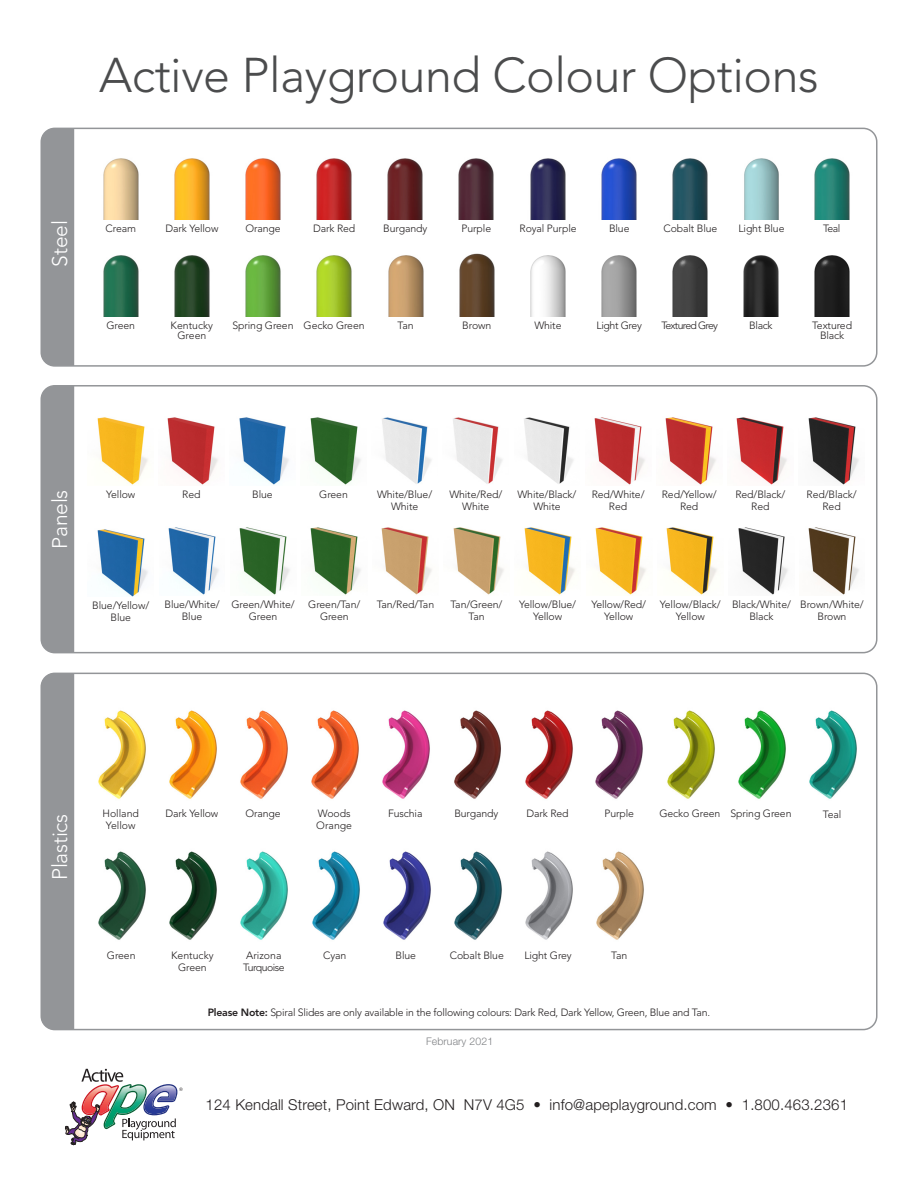
<style>
.page{position:relative;width:918px;height:1188px;background:#fff}
.page>*{position:absolute;margin:0;border:0;box-sizing:border-box;transform-origin:0 0}
.t1{font:300 48.3px "Avenir LT Std";letter-spacing:-.01em;color:#4b4c4d}
.t2{font:300 21px "Avenir LT Std";letter-spacing:-.01em;color:#fff}
.t3{font:300 15px "Helvetica Neue LT Std";letter-spacing:.01em;color:#231f20}
.t4{font:300 10.5px/12px "Avenir LT Std";letter-spacing:-.01em;color:#231f20;text-align:center}
.t5{font:300 10.5px/12px "Avenir LT Std";letter-spacing:-.05em;color:#231f20}
.t6{font:300 10.5px "Helvetica Neue LT Std";letter-spacing:.01em;color:#808285}
.t7{font:300 10.5px "Avenir LT Std";letter-spacing:-.07em;color:#231f20}
.t8{font:300 10.5px "Avenir LT Std";letter-spacing:-.03em;color:#231f20}
.s1{font-weight:800}
</style>
<div class="page">
<div style="left:40px;top:128px;width:838px;height:239px;border:2px solid #939598;border-radius:14px"></div>
<div style="left:41px;top:128px;width:33px;height:238px;background:#939598"></div>
<div style="left:40px;top:385px;width:838px;height:268px;border:2px solid #939598;border-radius:14px"></div>
<div style="left:41px;top:386px;width:33px;height:267px;background:#939598"></div>
<div style="left:40px;top:673px;width:838px;height:357px;border:2px solid #939598;border-radius:14px"></div>
<div style="left:41px;top:673px;width:33px;height:357px;background:#939598"></div>
<img style="left:665px;top:417px;width:51px;height:68px">
<img style="left:595px;top:527px;width:51px;height:68px">
<img style="left:453px;top:417px;width:49px;height:67px">
<img style="left:167px;top:417px;width:51px;height:68px">
<img style="left:310px;top:527px;width:51px;height:68px">
<img style="left:97px;top:529px;width:51px;height:68px">
<img style="left:239px;top:417px;width:50px;height:68px">
<img style="left:381px;top:527px;width:51px;height:68px">
<img style="left:97px;top:417px;width:51px;height:68px">
<img style="left:168px;top:527px;width:51px;height:68px">
<img style="left:594px;top:417px;width:51px;height:68px">
<img style="left:738px;top:527px;width:50px;height:68px">
<img style="left:382px;top:417px;width:49px;height:67px">
<img style="left:524px;top:527px;width:51px;height:68px">
<img style="left:666px;top:527px;width:51px;height:68px">
<img style="left:524px;top:417px;width:49px;height:67px">
<img style="left:310px;top:417px;width:51px;height:68px">
<img style="left:453px;top:527px;width:51px;height:68px">
<img style="left:239px;top:527px;width:51px;height:68px">
<svg style="left:65px;top:1069px;width:118px;height:77px"></svg>
<img style="left:736px;top:417px;width:51px;height:68px">
<img style="left:808px;top:417px;width:51px;height:68px">
<img style="left:808px;top:527px;width:51px;height:68px">
<img style="left:240px;top:710px;width:48px;height:89px">
<img style="left:311px;top:710px;width:48px;height:89px">
<img style="left:595px;top:710px;width:48px;height:89px">
<img style="left:525px;top:710px;width:48px;height:89px">
<img style="left:312px;top:851px;width:48px;height:89px">
<img style="left:169px;top:851px;width:48px;height:89px">
<img style="left:525px;top:851px;width:48px;height:89px">
<img style="left:596px;top:851px;width:48px;height:89px">
<img style="left:382px;top:710px;width:48px;height:89px">
<img style="left:383px;top:851px;width:48px;height:89px">
<img style="left:667px;top:710px;width:48px;height:89px">
<img style="left:240px;top:851px;width:48px;height:89px">
<img style="left:738px;top:710px;width:48px;height:89px">
<img style="left:454px;top:710px;width:47px;height:89px">
<img style="left:98px;top:851px;width:48px;height:89px">
<img style="left:809px;top:710px;width:48px;height:89px">
<img style="left:454px;top:851px;width:48px;height:89px">
<img style="left:169px;top:710px;width:48px;height:89px">
<img style="left:98px;top:710px;width:48px;height:89px">
<img style="left:672px;top:158px;width:36px;height:62px">
<img style="left:743px;top:255px;width:36px;height:61px">
<img style="left:814px;top:255px;width:36px;height:61px">
<img style="left:459px;top:253px;width:36px;height:63px">
<img style="left:245px;top:158px;width:36px;height:62px">
<img style="left:174px;top:255px;width:36px;height:61px">
<img style="left:744px;top:158px;width:35px;height:62px">
<img style="left:316px;top:158px;width:36px;height:62px">
<img style="left:245px;top:255px;width:36px;height:61px">
<img style="left:103px;top:158px;width:36px;height:62px">
<img style="left:814px;top:158px;width:36px;height:62px">
<img style="left:601px;top:158px;width:36px;height:62px">
<img style="left:672px;top:255px;width:36px;height:61px">
<img style="left:601px;top:255px;width:36px;height:61px">
<img style="left:388px;top:255px;width:36px;height:61px">
<img style="left:458px;top:158px;width:36px;height:62px">
<img style="left:530px;top:255px;width:36px;height:61px">
<img style="left:530px;top:158px;width:36px;height:62px">
<img style="left:387px;top:158px;width:36px;height:62px">
<img style="left:316px;top:255px;width:36px;height:61px">
<img style="left:174px;top:158px;width:36px;height:62px">
<img style="left:103px;top:255px;width:36px;height:61px">
<p class="t1" style="left:99px;top:47px;width:721px">Active Playground Colour Options</p>
<p class="t2" style="left:48px;top:267px;width:48px;rotate:-90deg">Steel</p>
<p class="t4" style="left:106px;top:223px;width:32px">Cream</p>
<p class="t4" style="left:313px;top:223px;width:44px">Dark Red</p>
<p class="t4" style="left:609px;top:223px;width:22px">Blue</p>
<p class="t4" style="left:823px;top:223px;width:19px">Teal</p>
<p class="t4" style="left:165px;top:223px;width:55px">Dark Yellow</p>
<p class="t4" style="left:383px;top:223px;width:46px">Burgandy</p>
<p class="t4" style="left:520px;top:223px;width:59px">Royal Purple</p>
<p class="t4" style="left:462px;top:223px;width:31px">Purple</p>
<p class="t4" style="left:663px;top:223px;width:56px">Cobalt Blue</p>
<p class="t4" style="left:738px;top:223px;width:48px">Light Blue</p>
<p class="t4" style="left:245px;top:223px;width:37px">Orange</p>
<p class="t4" style="left:106px;top:319px;width:30px">Green</p>
<p class="t4" style="left:304px;top:319px;width:63px">Gecko Green</p>
<p class="t4" style="left:171px;top:320px;width:44px;line-height:10.5px">Kentucky<br>Green</p>
<p class="t4" style="left:232px;top:319px;width:63px">Spring Green</p>
<p class="t4" style="left:398px;top:319px;width:17px">Tan</p>
<p class="t8" style="left:596px;top:319px;width:47px">Light Grey</p>
<p class="t7" style="left:661px;top:319px;width:58px">Textured Grey</p>
<p class="t4" style="left:534px;top:319px;width:29px">White</p>
<p class="t4" style="left:462px;top:319px;width:30px">Brown</p>
<p class="t4" style="left:749px;top:319px;width:25px">Black</p>
<p class="t4" style="left:812px;top:320px;width:41px;line-height:10.5px">Textured<br>Black</p>
<p class="t2" style="left:48px;top:549px;width:61px;rotate:-90deg">Panels</p>
<p class="t4" style="left:106px;top:488px;width:31px">Yellow</p>
<p class="t4" style="left:252px;top:488px;width:22px">Blue</p>
<p class="t4" style="left:182px;top:488px;width:20px">Red</p>
<p class="t4" style="left:319px;top:488px;width:30px">Green</p>
<p class="t4" style="left:377px;top:488px;width:57px">White/Blue/<br>White</p>
<p class="t4" style="left:449px;top:488px;width:54px">White/Red/<br>White</p>
<p class="t4" style="left:518px;top:488px;width:60px">White/Black/<br>White</p>
<p class="t4" style="left:592px;top:488px;width:54px">Red/White/<br>Red</p>
<p class="t4" style="left:662px;top:488px;width:56px">Red/Yellow/<br>Red</p>
<p class="t4" style="left:735px;top:488px;width:51px">Red/Black/<br>Red</p>
<p class="t4" style="left:807px;top:488px;width:51px">Red/Black/<br>Red</p>
<p class="t4" style="left:92px;top:600px;width:58px">Blue/Yellow/<br>Blue</p>
<p class="t4" style="left:377px;top:598px;width:59px">Tan/Red/Tan</p>
<p class="t4" style="left:164px;top:598px;width:57px">Blue/White/<br>Blue</p>
<p class="t4" style="left:232px;top:598px;width:65px">Green/White/<br>Green</p>
<p class="t4" style="left:308px;top:598px;width:53px">Green/Tan/<br>Green</p>
<p class="t4" style="left:451px;top:598px;width:53px">Tan/Green/<br>Tan</p>
<p class="t4" style="left:519px;top:598px;width:58px">Yellow/Blue/<br>Yellow</p>
<p class="t4" style="left:591px;top:598px;width:56px">Yellow/Red/<br>Yellow</p>
<p class="t4" style="left:660px;top:598px;width:62px">Yellow/Black/<br>Yellow</p>
<p class="t4" style="left:732px;top:598px;width:60px">Black/White/<br>Black</p>
<p class="t4" style="left:800px;top:598px;width:65px">Brown/White/<br>Brown</p>
<p class="t2" style="left:48px;top:880px;width:68px;rotate:-90deg">Plastics</p>
<p class="t4" style="left:102px;top:808px;width:38px">Holland</p>
<p class="t4" style="left:165px;top:808px;width:55px">Dark Yellow</p>
<p class="t4" style="left:106px;top:820px;width:31px">Yellow</p>
<p class="t4" style="left:245px;top:808px;width:37px">Orange</p>
<p class="t4" style="left:316px;top:808px;width:37px;text-align:left">Woods<br>Orange</p>
<p class="t4" style="left:526px;top:808px;width:44px">Dark Red</p>
<p class="t4" style="left:604px;top:808px;width:31px">Purple</p>
<p class="t4" style="left:388px;top:808px;width:36px">Fuschia</p>
<p class="t4" style="left:454px;top:808px;width:46px">Burgandy</p>
<p class="t4" style="left:730px;top:808px;width:63px">Spring Green</p>
<p class="t4" style="left:659px;top:808px;width:63px">Gecko Green</p>
<p class="t4" style="left:823px;top:808px;width:20px">Teal</p>
<p class="t4" style="left:107px;top:949px;width:30px">Green</p>
<p class="t4" style="left:171px;top:949px;width:44px">Kentucky</p>
<p class="t4" style="left:323px;top:949px;width:25px">Cyan</p>
<p class="t4" style="left:178px;top:961px;width:30px">Green</p>
<p class="t5" style="left:243px;top:949px;width:43px">Arizona<br>Turquoise</p>
<p class="t4" style="left:396px;top:949px;width:22px">Blue</p>
<p class="t4" style="left:450px;top:949px;width:56px">Cobalt Blue</p>
<p class="t4" style="left:524px;top:949px;width:49px">Light Grey</p>
<p class="t4" style="left:611px;top:949px;width:17px">Tan</p>
<p class="t4" style="left:208px;top:1006px;width:504px"><span class="s1">Please Note:</span> Spiral Slides are only available in the following colours: Dark Red, Dark Yellow, Green, Blue and Tan.</p>
<p class="t6" style="left:426px;top:1034px;width:69px">February 2021</p>
<p class="t3" style="left:206px;top:1095px;width:644px">124 Kendall Street, Point Edward, ON N7V 4G5 • info@apeplayground.com • 1.800.463.2361</p>
</div>
